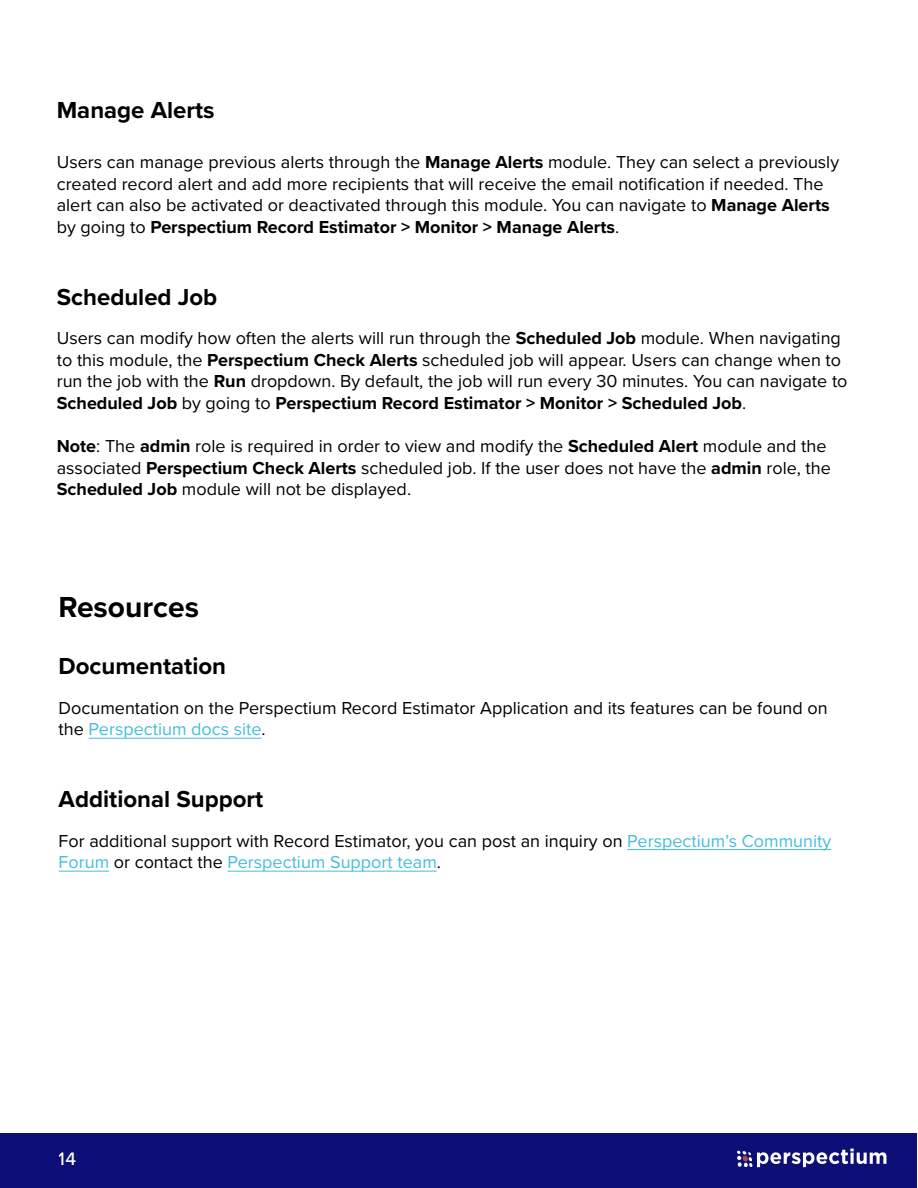
<style>
.page{position:relative;width:918px;height:1188px;background:#fff}
.page>*{position:absolute;margin:0;border:0;box-sizing:border-box;transform-origin:0 0}
.t1{font:700 30px "Proxima Nova";color:#000}
.t2{font:700 24px "Proxima Nova";color:#000}
.t3{font:500 18.75px "Proxima Nova";color:#fff}
.t4{font:18px/21.6px "Proxima Nova";color:#000}
.s1{font-weight:700}
.s2{color:#45bddd}
</style>
<div class="page">
<div style="left:0;top:1134px;width:916px;height:54px;background:#0e0e77"></div>
<img style="left:738px;top:1148px;width:149px;height:20px">
<hr style="left:89px;top:738px;width:173px;height:1px;background:#45bddd">
<hr style="left:627px;top:849px;width:204px;height:1px;background:#45bddd">
<hr style="left:59px;top:871px;width:50px;height:1px;background:#45bddd">
<hr style="left:228px;top:871px;width:209px;height:1px;background:#45bddd">
<h2 class="t2" style="left:57px;top:92px;width:159px">Manage Alerts</h2>
<p class="t4" style="left:57px;top:150px;width:784px">Users can manage previous alerts through the <span class="s1">Manage Alerts</span> module. They can select a previously created record alert and add more recipients that will receive the email notification if needed. The alert can also be activated or deactivated through this module. You can navigate to <span class="s1">Manage Alerts </span>by going to <span class="s1">Perspectium Record Estimator &gt; Monitor &gt; Manage Alerts</span>.</p>
<h2 class="t2" style="left:57px;top:279px;width:162px">Scheduled Job</h2>
<p class="t4" style="left:57px;top:327px;width:792px">Users can modify how often the alerts will run through the <span class="s1">Scheduled Job</span> module. When navigating to this module, the <span class="s1">Perspectium Check Alerts</span> scheduled job will appear. Users can change when to run the job with the <span class="s1">Run</span> dropdown. By default, the job will run every 30 minutes. You can navigate to <span class="s1">Scheduled Job</span> by going to <span class="s1">Perspectium Record Estimator &gt; Monitor &gt; Scheduled Job</span>.</p>
<p class="t4" style="left:57px;top:435px;width:776px"><span class="s1">Note</span>: The <span class="s1">admin</span> role is required in order to view and modify the <span class="s1">Scheduled Alert</span> module and the associated <span class="s1">Perspectium Check Alerts</span> scheduled job. If the user does not have the <span class="s1">admin</span> role, the<br><span class="s1">Scheduled Job</span> module will not be displayed.</p>
<h1 class="t1" style="left:59px;top:585px;width:142px">Resources</h1>
<h2 class="t2" style="left:59px;top:648px;width:169px">Documentation</h2>
<p class="t4" style="left:59px;top:696px;width:771px">Documentation on the Perspectium Record Estimator Application and its features can be found on the <span class="s2">Perspectium docs site</span>.</p>
<h2 class="t2" style="left:59px;top:781px;width:206px">Additional Support</h2>
<p class="t4" style="left:59px;top:829px;width:774px">For additional support with Record Estimator, you can post an inquiry on <span class="s2">Perspectium’s Community<br>Forum</span> or contact the <span class="s2">Perspectium Support team</span>.</p>
<p class="t3" style="left:59px;top:1145px;width:19px">14</p>
</div>
